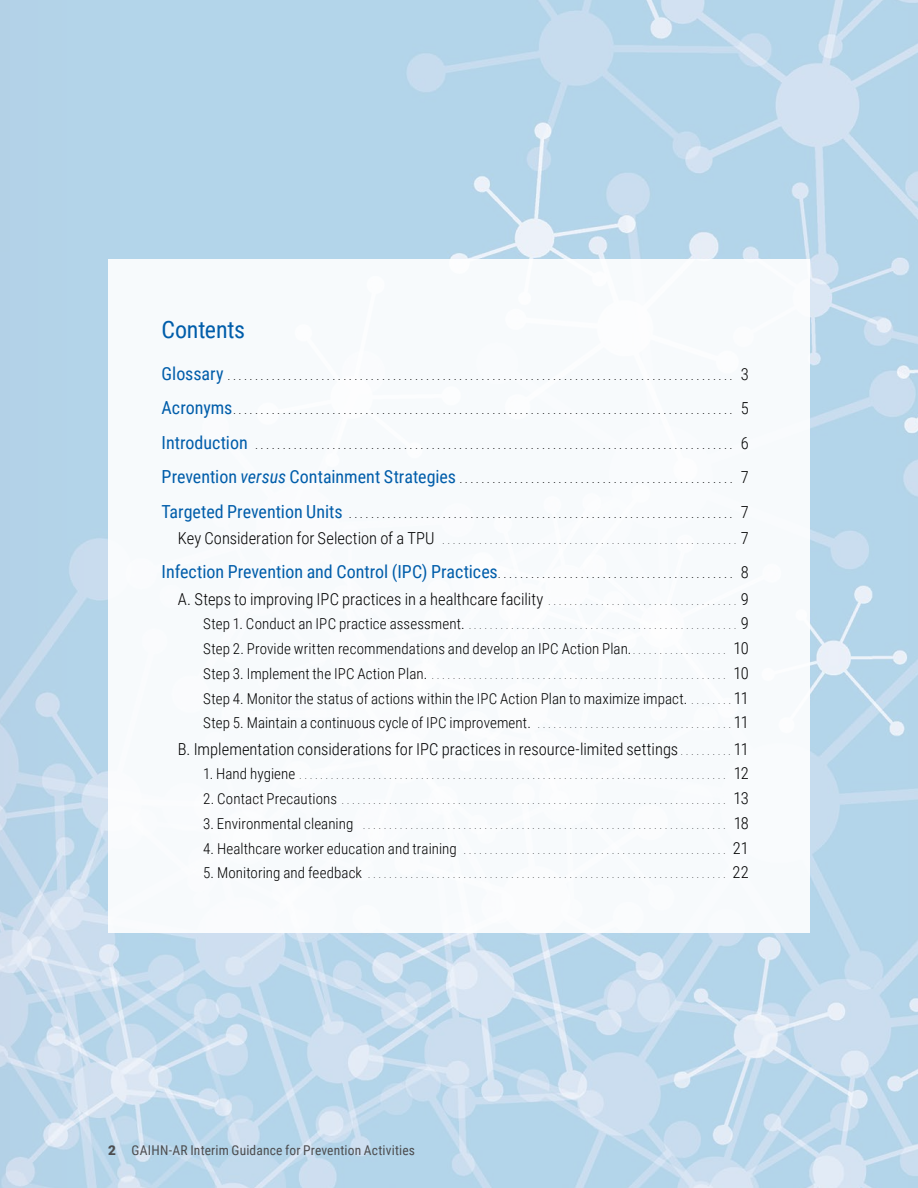
<style>
.page{position:relative;width:918px;height:1188px;background:#fff}
.page>*{position:absolute;margin:0;border:0;box-sizing:border-box;transform-origin:0 0}
.t1{font:24px "Roboto Condensed";letter-spacing:-.01em;color:#005daa}
.t2{font:18px "Roboto Condensed";color:#005daa}
.t3{font:300 16.5px "Roboto Condensed";color:#000}
.t4{font:300 15px "Roboto Condensed";letter-spacing:.005em;color:#000}
.t5{font:13.5px "Roboto Condensed";letter-spacing:.015em;color:#4d4d4f}
.t6{font:300 9px "Roboto Condensed";color:#000}
.t7{font:9px "Roboto Condensed";color:#000}
.s1{font-size:18px;color:#005daa}
.s2{font-weight:300;font-size:16.5px}
.s3{font-style:italic;font-size:18px;color:#005daa}
.s4{font-size:16.5px}
.s5{font-size:9px;color:#000}
.s6{font-weight:300;font-size:16.5px;color:#000}
.s7{font-size:9px}
.s8{font-size:15px}
.s9{font-family:"Roboto";font-weight:900}
</style>
<div class="page">
<img style="left:0;top:0;width:918px;height:1188px">
<div style="left:108px;top:259px;width:702px;height:673px;background:#f7fafc"></div>
<h2 class="t1" style="left:162px;top:313px;width:85px">Contents</h2>
<p class="t7" style="left:162px;top:370px;width:589px"><span class="s1">Glossary</span> ............................................................................................ <span class="s2">3</span></p>
<p class="t7" style="left:162px;top:405px;width:589px"><span class="s1">Acronyms</span>........................................................................................... <span class="s2">5</span></p>
<p class="t7" style="left:162px;top:439px;width:589px"><span class="s1">Introduction</span> ....................................................................................... <span class="s2">6</span></p>
<p class="t7" style="left:162px;top:474px;width:589px"><span class="s1">Prevention</span> <span class="s3">versus</span> <span class="s1">Containment Strategies</span> .................................................. <span class="s2">7</span></p>
<p class="t7" style="left:162px;top:508px;width:589px"><span class="s1">Targeted Prevention Units</span> ...................................................................... <span class="s2">7</span></p>
<p class="t6" style="left:178px;top:534px;width:573px"><span class="s4">Key Consideration for Selection of a TPU</span> ........................................................ <span class="s4">7</span></p>
<p class="t2" style="left:162px;top:559px;width:589px">Infection Prevention and Control (IPC) Practices<span class="s5">...........................................</span> <span class="s6">8</span></p>
<p class="t3" style="left:178px;top:587px;width:573px">A. Steps to improving IPC practices in a healthcare facility <span class="s7">. . . . . . . . . . . . . . . . . . . . . . . . . . . . . . . . . . . .</span> 9</p>
<p class="t6" style="left:203px;top:620px;width:547px"><span class="s8">Step 1. Conduct an IPC practice assessment.</span> ................................................... <span class="s4">9</span></p>
<p class="t4" style="left:203px;top:638px;width:547px">Step 2. Provide written recommendations and develop an IPC Action Plan. <span class="s7">. . . . . . . . . . . . . . . . . .</span> <span class="s4">10</span></p>
<p class="t6" style="left:203px;top:669px;width:547px"><span class="s8">Step 3. Implement the IPC Action Plan.</span> ........................................................ <span class="s4">10</span></p>
<p class="t4" style="left:203px;top:688px;width:547px">Step 4. Monitor the status of actions within the IPC Action Plan to maximize impact. <span class="s7">. . . . . . . .</span> <span class="s4">11</span></p>
<p class="t4" style="left:203px;top:712px;width:547px">Step 5. Maintain a continuous cycle of IPC improvement. <span class="s7">. . . . . . . . . . . . . . . . . . . . . . . . . . . . . . . . . . . . .</span> <span class="s4">11</span></p>
<p class="t3" style="left:178px;top:737px;width:573px">B. Implementation considerations for IPC practices in resource-limited settings <span class="s7">. . . . . . . . . .</span> 11</p>
<p class="t6" style="left:203px;top:770px;width:547px"><span class="s8">1. Hand hygiene</span> ................................................................................. <span class="s4">12</span></p>
<p class="t6" style="left:203px;top:795px;width:547px"><span class="s8">2. Contact Precautions</span> ......................................................................... <span class="s4">13</span></p>
<p class="t6" style="left:203px;top:819px;width:547px"><span class="s8">3. Environmental cleaning</span> ..................................................................... <span class="s4">18</span></p>
<p class="t6" style="left:203px;top:844px;width:547px"><span class="s8">4. Healthcare worker education and training</span> .................................................. <span class="s4">21</span></p>
<p class="t6" style="left:203px;top:869px;width:547px"><span class="s8">5. Monitoring and feedback</span> .................................................................... <span class="s4">22</span></p>
<h3 class="t5" style="left:108px;top:1141px;width:308px"><span class="s9">2</span> GAIHN-AR Interim Guidance for Prevention Activities</h3>
</div>
